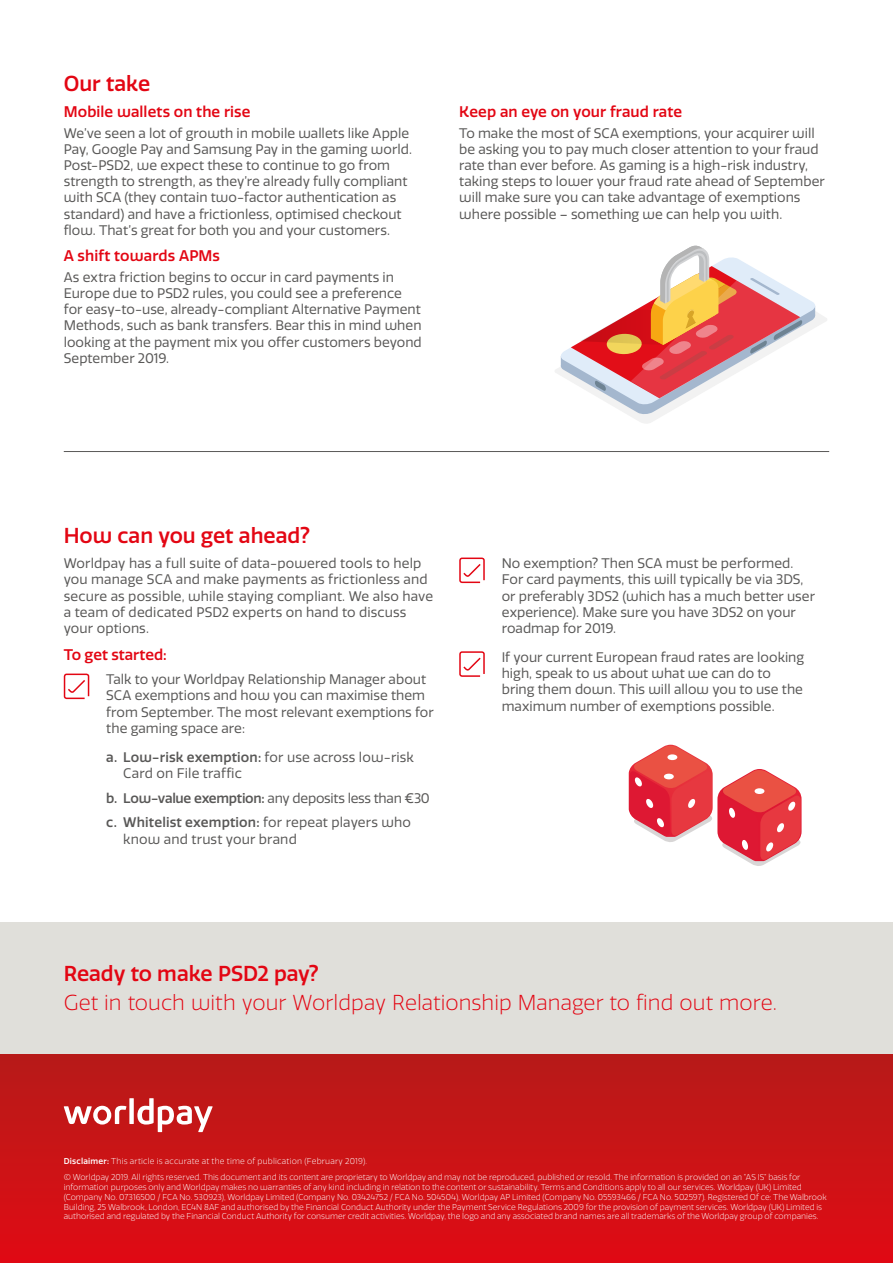
<style>
.page{position:relative;width:893px;height:1263px;background:#fff}
.page>*{position:absolute;margin:0;border:0;box-sizing:border-box;transform-origin:0 0}
.t1{font:300 21px/28.2px "Quatro";letter-spacing:.005em;color:#e30613}
.Header_Lv2{font:500 21px "Quatro";letter-spacing:-.005em;color:#e30613}
.Body_Header{font:500 15px "Quatro";letter-spacing:.005em;color:#e30613}
.Body_Copy{font:13.5px/16.2px "Quatro";color:#595857}
.Body_Copy-2{font:13.5px "Quatro";letter-spacing:-.02em;color:#595857}
.t2{font:300 8.25px/9.9px "Quatro";color:#fff}
.t3{font:300 8.25px "Quatro";letter-spacing:.025em;color:#fff}
.s1{font-weight:500}
</style>
<div class="page">
<svg style="left:63px;top:673px;width:27px;height:27px"></svg>
<svg style="left:459px;top:557px;width:26px;height:27px"></svg>
<svg style="left:459px;top:651px;width:26px;height:26px"></svg>
<div style="left:0;top:922px;width:893px;height:269px;background:#e0dfda"></div>
<div style="left:0;top:1054px;width:893px;height:209px;background:linear-gradient(to bottom,#b61b18,#e00b14)"></div>
<svg style="left:64px;top:1098px;width:149px;height:34px"></svg>
<hr style="left:64px;top:451px;width:765px;height:1px;background:#595857">
<svg style="left:555px;top:245px;width:272px;height:178px"></svg>
<svg style="left:629px;top:745px;width:173px;height:121px"></svg>
<p class="Header_Lv2" style="left:64px;top:71px;width:88px">Our take</p>
<p class="Body_Header" style="left:64px;top:103px;width:188px">Mobile wallets on the rise</p>
<p class="Body_Copy" style="left:64px;top:125px;width:350px">We’ve seen a lot of growth in mobile wallets like Apple Pay, Google Pay and Samsung Pay in the gaming world.<br>Post-PSD2, we expect these to continue to go from strength to strength, as they’re already fully compliant with SCA (they contain two-factor authentication as standard) and have a frictionless, optimised checkout flow. That’s great for both you and your customers.</p>
<p class="Body_Header" style="left:64px;top:247px;width:158px">A shift towards APMs</p>
<p class="Body_Copy" style="left:64px;top:269px;width:360px">As extra friction begins to occur in card payments in Europe due to PSD2 rules, you could see a preference for easy-to-use, already-compliant Alternative Payment Methods, such as bank transfers. Bear this in mind when looking at the payment mix you offer customers beyond September 2019.</p>
<p class="Body_Header" style="left:459px;top:103px;width:224px">Keep an eye on your fraud rate</p>
<p class="Body_Copy" style="left:459px;top:125px;width:367px">To make the most of SCA exemptions, your acquirer will be asking you to pay much closer attention to your fraud rate than ever before. As gaming is a high-risk industry, taking steps to lower your fraud rate ahead of September will make sure you can take advantage of exemptions where possible – something we can help you with.</p>
<p class="Header_Lv2" style="left:64px;top:524px;width:248px">How can you get ahead?</p>
<p class="Body_Copy" style="left:64px;top:555px;width:371px">Worldpay has a full suite of data-powered tools to help you manage SCA and make payments as frictionless and secure as possible, while staying compliant. We also have a team of dedicated PSD2 experts on hand to discuss your options.</p>
<p class="Body_Header" style="left:64px;top:645px;width:105px">To get started:</p>
<p class="Body_Copy" style="left:106px;top:672px;width:329px">Talk to your Worldpay Relationship Manager about SCA exemptions and how you can maximise them from September. The most relevant exemptions for the gaming space are:</p>
<p class="Body_Copy" style="left:123px;top:749px;width:292px;text-indent:-17px"><span class="s1">a. Low-risk exemption:</span> for use across low-risk<br>Card on File traffic</p>
<p class="Body_Copy-2" style="left:106px;top:790px;width:325px"><span class="s1">b. Low-value exemption:</span> any deposits less than €30</p>
<p class="Body_Copy" style="left:123px;top:815px;width:289px;text-indent:-17px"><span class="s1">c. Whitelist exemption:</span> for repeat players who know and trust your brand</p>
<p class="Body_Copy" style="left:502px;top:555px;width:315px">No exemption? Then SCA must be performed.<br>For card payments, this will typically be via 3DS, or preferably 3DS2 (which has a much better user experience). Make sure you have 3DS2 on your roadmap for 2019.</p>
<p class="Body_Copy" style="left:502px;top:649px;width:304px">If your current European fraud rates are looking high, speak to us about what we can do to bring them down. This will allow you to use the maximum number of exemptions possible.</p>
<p class="t1" style="left:64px;top:960px;width:715px"><span class="s1">Ready to make PSD2 pay?<br></span>Get in touch with your Worldpay Relationship Manager to find out more.</p>
<p class="t3" style="left:64px;top:1156px;width:305px"><span class="s1">Disclaimer:</span> This article is accurate at the time of publication (February 2019).</p>
<p class="t2" style="left:64px;top:1172px;width:764px">© Worldpay 2019. All rights reserved. This document and its content are proprietary to Worldpay and may not be reproduced, published or resold. The information is provided on an “AS IS” basis for information purposes only and Worldpay makes no warranties of any kind including in relation to the content or sustainability. Terms and Conditions apply to all our services. Worldpay (UK) Limited (Company No. 07316500 / FCA No. 530923), Worldpay Limited (Company No. 03424752 / FCA No. 504504), Worldpay AP Limited (Company No. 05593466 / FCA No. 502597). Registered Of ce: The Walbrook Building, 25 Walbrook, London, EC4N 8AF and authorised by the Financial Conduct Authority under the Payment Service Regulations 2009 for the provision of payment services. Worldpay (UK) Limited is authorised and regulated by the Financial Conduct Authority for consumer credit activities. Worldpay, the logo and any associated brand names are all trademarks of the Worldpay group of companies.</p>
</div>
